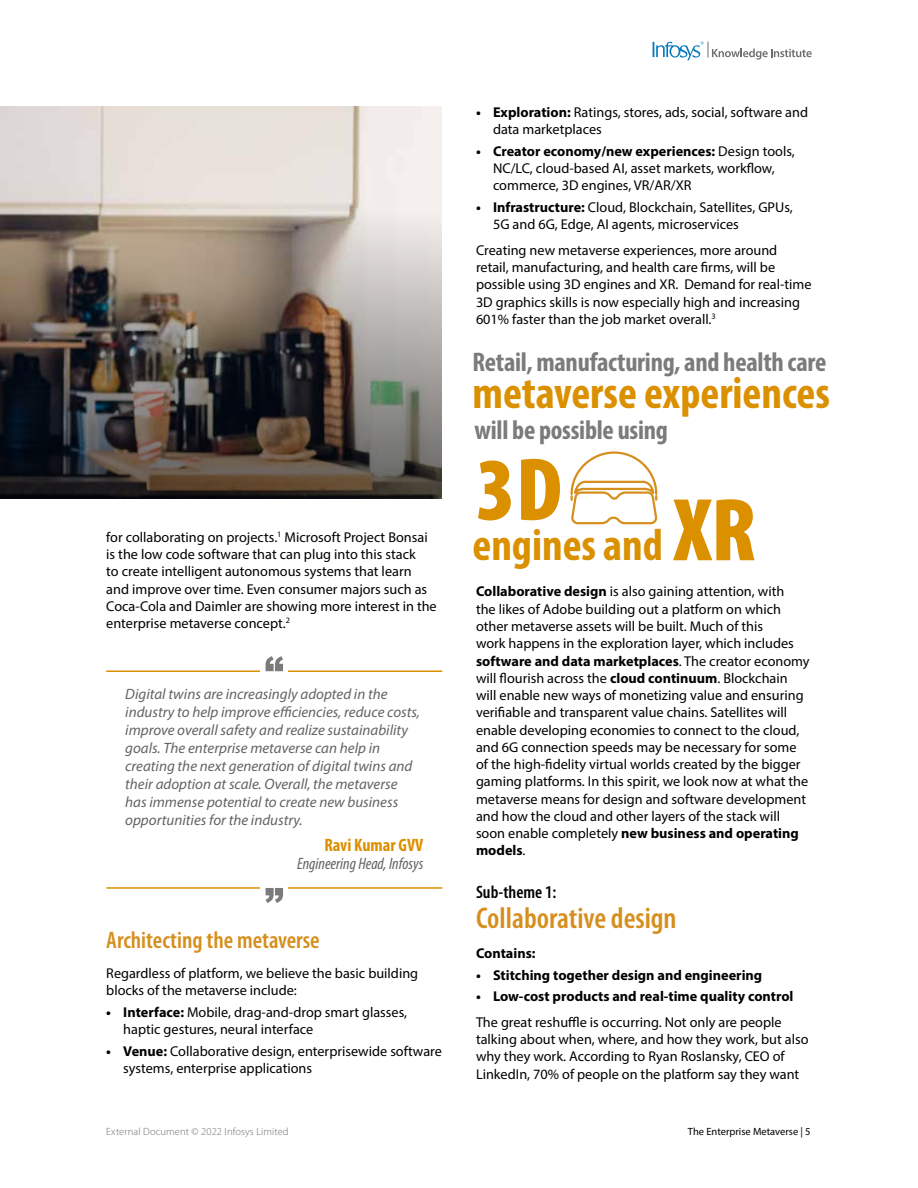
<style>
.page{position:relative;width:918px;height:1188px;background:#fff}
.page>*{position:absolute;margin:0;border:0;box-sizing:border-box;transform-origin:0 0}
.t1{font:900 condensed 90px "Myriad Pro";color:#db9000}
.t2{font:700 condensed 45px "Myriad Pro";color:#db9000}
.t3{font:600 condensed 30px "Myriad Pro";color:#d68e1d}
.t4{font:700 condensed 27px "Myriad Pro";letter-spacing:-.01em;color:#7c7b7b}
.t5{font:600 condensed 24px "Myriad Pro";color:#d68e1d}
.t6{font:700 condensed 18px "Myriad Pro";color:#db9000}
.t7{font:600 condensed 18px "Myriad Pro";color:#000}
.t8{font:italic condensed 16.5px "Myriad Pro";color:#646363}
.t9{font:italic 15px/18px "Myriad Pro";color:#646363}
.t10{font:14.25px/17.2px "Myriad Pro";color:#000}
.t11{font:700 14.25px "Myriad Pro";color:#000}
.t12{font:300 10.5px "Myriad Pro";letter-spacing:.01em;color:#706f6f}
.t13{font:10.5px "Myriad Pro";color:#000}
.s1{font-weight:700}
</style>
<div class="page">
<svg style="left:653px;top:41px;width:159px;height:19px"></svg>
<img style="left:0;top:106px;width:442px;height:108px">
<img style="left:0;top:214px;width:442px;height:285px">
<hr style="left:106px;top:670px;width:336px;height:2px;background:#db9000">
<hr style="left:106px;top:887px;width:336px;height:2px;background:#db9000">
<div style="left:260px;top:656px;width:28px;height:18px;background:#fff"></div>
<div style="left:260px;top:886px;width:28px;height:17px;background:#fff"></div>
<svg style="left:266px;top:656px;width:17px;height:15px"></svg>
<svg style="left:266px;top:888px;width:17px;height:15px"></svg>
<svg style="left:570px;top:451px;width:88px;height:74px"></svg>
<p class="t10" style="left:493px;top:103px;width:317px;text-indent:-17px"><span class="s1">• Exploration:</span> Ratings, stores, ads, social, software and data marketplaces</p>
<p class="t10" style="left:493px;top:142px;width:303px;text-indent:-17px"><span class="s1">• Creator economy/new experiences:</span> Design tools,<br>NC/LC, cloud-based AI, asset markets, workflow, commerce, 3D engines, VR/AR/XR</p>
<p class="t10" style="left:493px;top:198px;width:301px;text-indent:-17px"><span class="s1">• Infrastructure:</span> Cloud, Blockchain, Satellites, GPUs,<br>5G and 6G, Edge, AI agents, microservices</p>
<p class="t10" style="left:476px;top:241px;width:337px">Creating new metaverse experiences, more around retail, manufacturing, and health care firms, will be possible using 3D engines and XR. Demand for real-time 3D graphics skills is now especially high and increasing 601% faster than the job market overall.<sup>3</sup></p>
<h3 class="t4" style="left:472px;top:345px;width:355px">Retail, manufacturing, and health care</h3>
<h2 class="t2" style="left:472px;top:365px;width:359px">metaverse experiences</h2>
<p class="t10" style="left:106px;top:528px;width:332px">for collaborating on projects.<sup>1</sup> Microsoft Project Bonsai is the low code software that can plug into this stack<br>to create intelligent autonomous systems that learn and improve over time. Even consumer majors such as Coca-Cola and Daimler are showing more interest in the enterprise metaverse concept.<sup>2</sup></p>
<p class="t9" style="left:125px;top:684px;width:296px">Digital twins are increasingly adopted in the industry to help improve efficiencies, reduce costs, improve overall safety and realize sustainability goals. The enterprise metaverse can help in creating the next generation of digital twins and their adoption at scale. Overall, the metaverse has immense potential to create new business opportunities for the industry.</p>
<p class="t6" style="left:324px;top:834px;width:100px">Ravi Kumar GVV</p>
<p class="t8" style="left:297px;top:854px;width:128px">Engineering Head, Infosys</p>
<h3 class="t5" style="left:106px;top:927px;width:215px">Architecting the metaverse</h3>
<p class="t10" style="left:106px;top:964px;width:313px">Regardless of platform, we believe the basic building blocks of the metaverse include:</p>
<p class="t10" style="left:123px;top:1003px;width:285px;text-indent:-17px"><span class="s1">• Interface:</span> Mobile, drag-and-drop smart glasses, haptic gestures, neural interface</p>
<p class="t10" style="left:123px;top:1042px;width:320px;text-indent:-17px"><span class="s1">• Venue:</span> Collaborative design, enterprisewide software systems, enterprise applications</p>
<h3 class="t4" style="left:475px;top:413px;width:195px">will be possible using</h3>
<h1 class="t1" style="left:476px;top:440px;width:87px">3D</h1>
<h2 class="t2" style="left:472px;top:517px;width:192px">engines and</h2>
<h1 class="t1" style="left:674px;top:480px;width:83px">XR</h1>
<p class="t10" style="left:476px;top:583px;width:335px"><span class="s1">Collaborative design</span> is also gaining attention, with<br>the likes of Adobe building out a platform on which other metaverse assets will be built. Much of this<br>work happens in the exploration layer, which includes <span class="s1">software and data marketplaces</span>. The creator economy will flourish across the <span class="s1">cloud continuum</span>. Blockchain will enable new ways of monetizing value and ensuring verifiable and transparent value chains. Satellites will enable developing economies to connect to the cloud, and 6G connection speeds may be necessary for some of the high-fidelity virtual worlds created by the bigger gaming platforms. In this spirit, we look now at what the metaverse means for design and software development and how the cloud and other layers of the stack will soon enable completely <span class="s1">new business and operating models</span>.</p>
<p class="t7" style="left:476px;top:882px;width:82px">Sub-theme 1:</p>
<h3 class="t3" style="left:476px;top:902px;width:202px">Collaborative design</h3>
<p class="t11" style="left:476px;top:944px;width:61px">Contains:</p>
<p class="t11" style="left:476px;top:965px;width:288px">• Stitching together design and engineering</p>
<p class="t11" style="left:476px;top:987px;width:319px">• Low-cost products and real-time quality control</p>
<p class="t10" style="left:476px;top:1013px;width:334px">The great reshuffle is occurring. Not only are people talking about when, where, and how they work, but also why they work. According to Ryan Roslansky, CEO of LinkedIn, 70% of people on the platform say they want</p>
<p class="t12" style="left:106px;top:1126px;width:184px">External Document © 2022 Infosys Limited</p>
<p class="t13" style="left:688px;top:1125px;width:124px">The Enterprise Metaverse | 5</p>
</div>
